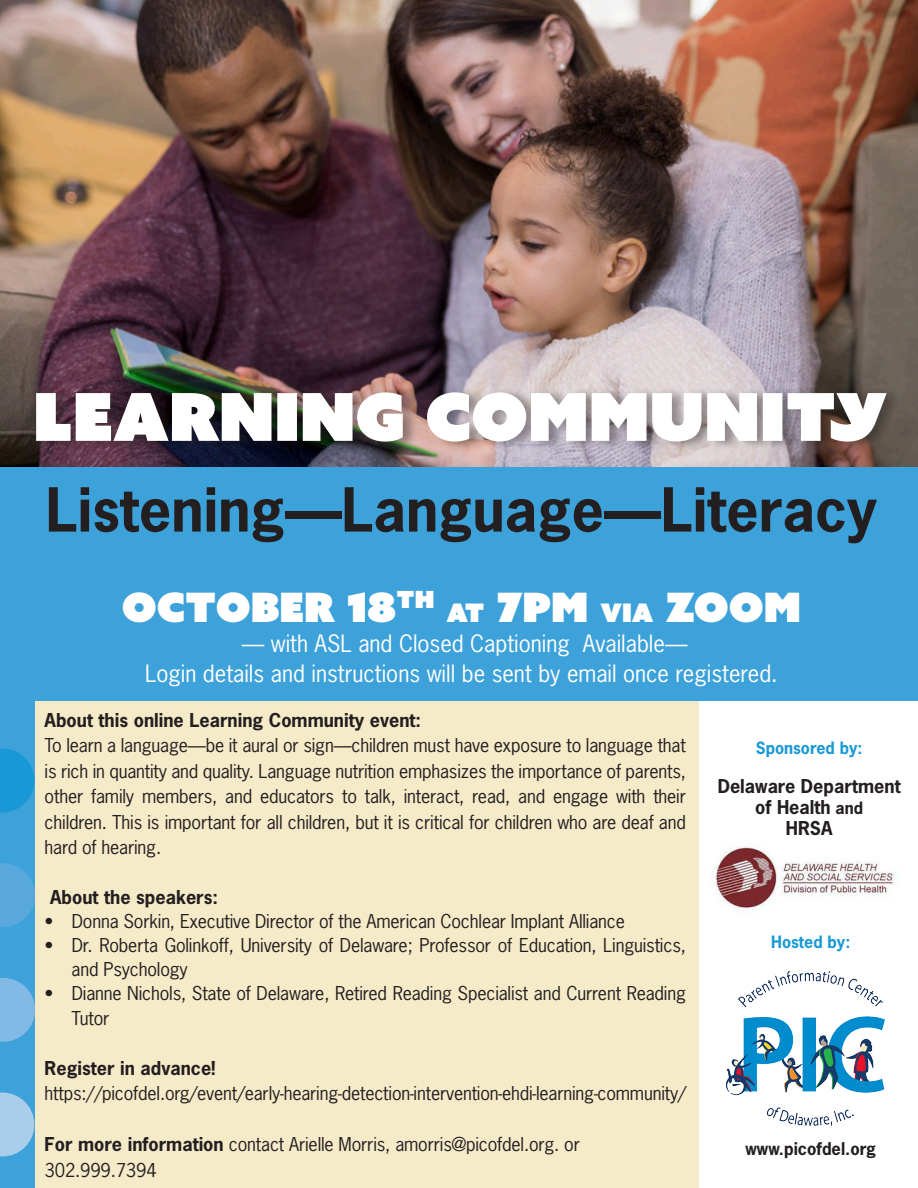
<style>
.page{position:relative;width:918px;height:1188px;background:#fff}
.page>*{position:absolute;margin:0;border:0;box-sizing:border-box;transform-origin:0 0}
.t1{font:700 57px "News Gothic Std";color:#231f20}
.t2{font:40.5px "Azo Sans Uber";color:#fff}
.t3{font:22.5px "News Gothic Std";color:#fff}
.t4{font:18px/25.5px "News Gothic Std";letter-spacing:-.01em;color:#231f20}
.t5{font:700 18px/21px "News Gothic Std";color:#231f20;text-align:center}
.t6{font:700 16.5px "News Gothic Std";color:#231f20}
.t7{font:700 16.05px "News Gothic Std";color:#1899d6}
.s1{font-size:25.5px}
.s2{font-weight:700}
.s3{font-size:16.05px}
</style>
<div class="page">
<img style="left:0;top:0;width:918px;height:468px">
<div style="left:0;top:468px;width:918px;height:720px;background:#3da1da"></div>
<div style="left:35px;top:702px;width:883px;height:486px;background:#f6ebc9"></div>
<div style="left:699px;top:702px;width:219px;height:486px;background:#fff"></div>
<img style="left:727px;top:971px;width:157px;height:155px">
<svg style="left:0;top:748px;width:34px;height:64px"></svg>
<svg style="left:0;top:863px;width:35px;height:64px"></svg>
<svg style="left:0;top:978px;width:35px;height:64px"></svg>
<svg style="left:0;top:1093px;width:34px;height:63px"></svg>
<img style="left:713px;top:846px;width:182px;height:64px">
<div style="left:36px;top:386px;width:866px;height:65px;background:#231f20;opacity:.4"></div>
<svg style="left:36px;top:392px;width:851px;height:50px"></svg>
<p class="t1" style="left:46px;top:472px;width:833px">Listening—Language—Literacy</p>
<p class="t2" style="left:122px;top:580px;width:681px">OCTOBER 18<sup>TH</sup> <span class="s1">AT</span> 7PM <span class="s1">VIA</span> ZOOM</p>
<p class="t3" style="left:242px;top:629px;width:447px">— with ASL and Closed Captioning Available—</p>
<p class="t3" style="left:145px;top:659px;width:634px">Login details and instructions will be sent by email once registered.</p>
<p class="t5" style="left:45px;top:709px;width:378px">About this online Learning Community event:</p>
<p class="t4" style="left:45px;top:732px;width:643px;text-align:justify">To learn a language—be it aural or sign—children must have exposure to language that is rich in quantity and quality. Language nutrition emphasizes the importance of parents, other family members, and educators to talk, interact, read, and engage with their children. This is important for all children, but it is critical for children who are deaf and hard of hearing.</p>
<p class="t5" style="left:50px;top:886px;width:169px">About the speakers:</p>
<p class="t4" style="left:45px;top:908px;width:582px">• Donna Sorkin, Executive Director of the American Cochlear Implant Alliance</p>
<p class="t4" style="left:72px;top:933px;width:616px;line-height:24px;text-indent:-27px">• Dr. Roberta Golinkoff, University of Delaware; Professor of Education, Linguistics, and Psychology</p>
<p class="t4" style="left:72px;top:980px;width:616px;text-indent:-27px">• Dianne Nichols, State of Delaware, Retired Reading Specialist and Current Reading<br>Tutor</p>
<p class="t5" style="left:45px;top:1057px;width:173px">Register in advance!</p>
<p class="t4" style="left:45px;top:1080px;width:643px">https://picofdel.org/event/early-hearing-detection-intervention-ehdi-learning-community/</p>
<p class="t4" style="left:45px;top:1131px;width:537px"><span class="s2">For more information</span> contact Arielle Morris, amorris@picofdel.org. or<br>302.999.7394</p>
<p class="t7" style="left:756px;top:738px;width:108px">Sponsored by:</p>
<p class="t5" style="left:718px;top:775px;width:184px">Delaware Department of Health <span class="s3">and</span></p>
<p class="t5" style="left:786px;top:817px;width:48px">HRSA</p>
<p class="t7" style="left:771px;top:931px;width:81px">Hosted by:</p>
<p class="t6" style="left:746px;top:1137px;width:132px">www.picofdel.org</p>
</div>
